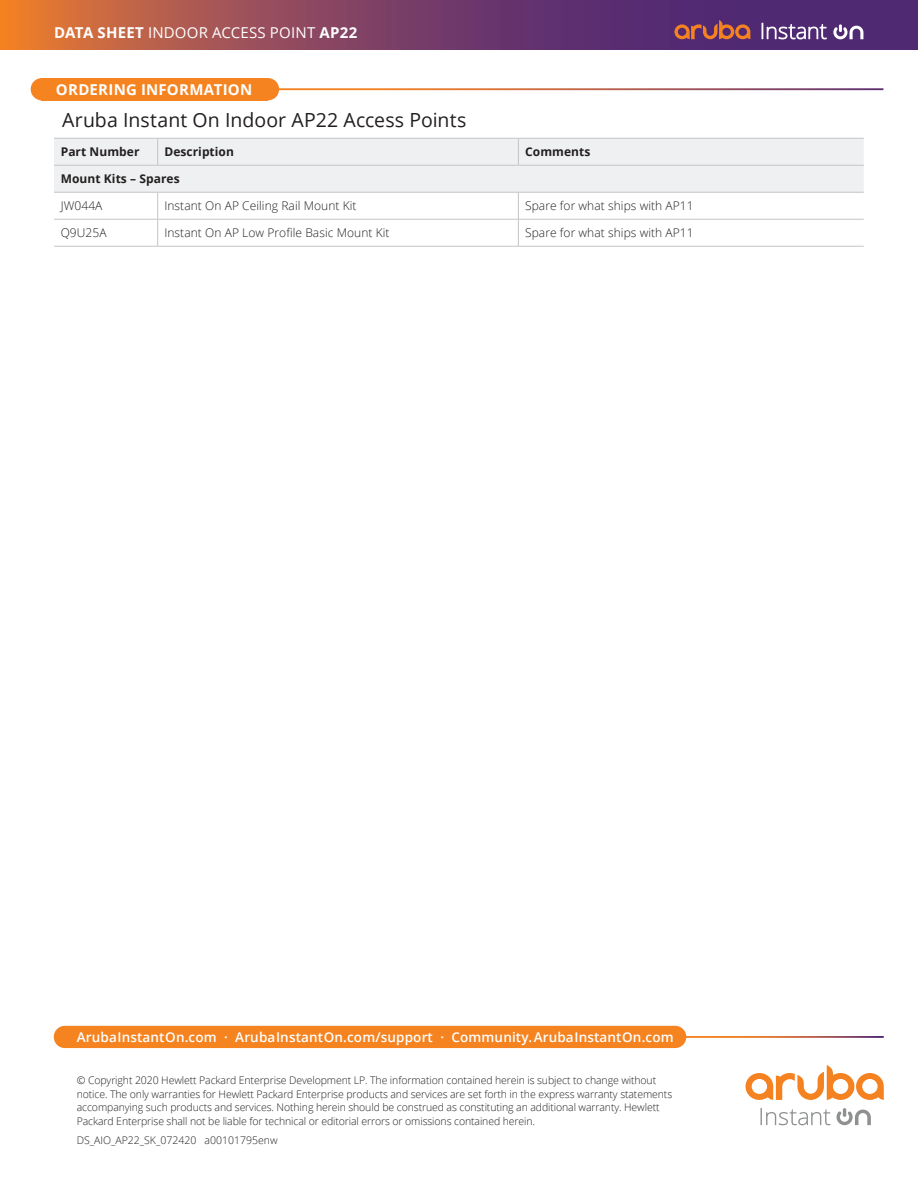
<style>
.page{position:relative;width:918px;height:1188px;background:#fff}
.page>*{position:absolute;margin:0;border:0;box-sizing:border-box;transform-origin:0 0}
.Chart__Title_10_14_B{font:19.5px "Open Sans";letter-spacing:.005em;color:#231f20}
.t1{font:15px "Open Sans";letter-spacing:.015em;color:#fff}
.Body__Head_10_14_Bol{font:700 15px "Open Sans";letter-spacing:.015em;color:#fff}
.t2{font:600 13.5px "Open Sans";letter-spacing:.01em;color:#fff}
.Chart__Text_7_9Light{font:300 12px "Open Sans";letter-spacing:.005em;color:#231f20}
.Chart__Row_Head_8_10{font:700 12px "Open Sans";letter-spacing:.005em;color:#231f20}
.Chart__Text_8_10_Lig{font:700 12px "Open Sans";letter-spacing:.005em;color:#231f20}
.t3{font:300 10.5px/13.5px "Open Sans";letter-spacing:-.01em;color:#231f20}
.s1{font-weight:700}
</style>
<div class="page">
<svg style="left:0;top:0;width:918px;height:49px;background:#824360"></svg>
<svg style="left:674px;top:20px;width:76px;height:19px"></svg>
<svg style="left:833px;top:24px;width:30px;height:15px"></svg>
<svg style="left:762px;top:23px;width:65px;height:16px"></svg>
<svg style="left:761px;top:1108px;width:110px;height:17px"></svg>
<svg style="left:746px;top:1065px;width:138px;height:35px"></svg>
<div style="left:54px;top:1026px;width:632px;height:22px;background:#f58320;border-radius:11px"></div>
<div style="left:257px;top:78px;width:22px;height:22px;background:#f58320;border-radius:50%"></div>
<div style="left:31px;top:78px;width:22px;height:22px;background:#f58320;border-radius:50%"></div>
<div style="left:42px;top:78px;width:226px;height:22px;background:#f58320"></div>
<div style="left:54px;top:139px;width:810px;height:53px;background:#eef0f1"></div>
<svg style="left:157px;top:139px;width:1px;height:26px"></svg>
<hr style="left:54px;top:138px;width:104px;height:1px;background:#c3c4c6">
<hr style="left:54px;top:219px;width:104px;height:1px;background:#c3c4c6">
<hr style="left:54px;top:246px;width:104px;height:1px;background:#c3c4c6">
<hr style="left:158px;top:138px;width:360px;height:1px;background:#c3c4c6">
<hr style="left:158px;top:219px;width:360px;height:1px;background:#c3c4c6">
<svg style="left:157px;top:193px;width:1px;height:53px"></svg>
<hr style="left:158px;top:246px;width:360px;height:1px;background:#c3c4c6">
<hr style="left:518px;top:138px;width:346px;height:1px;background:#c3c4c6">
<svg style="left:518px;top:139px;width:1px;height:26px"></svg>
<hr style="left:518px;top:219px;width:346px;height:1px;background:#c3c4c6">
<svg style="left:518px;top:193px;width:1px;height:53px"></svg>
<hr style="left:518px;top:246px;width:346px;height:1px;background:#c3c4c6">
<hr style="left:54px;top:165px;width:104px;height:1px;background:#c3c4c6">
<hr style="left:158px;top:165px;width:360px;height:1px;background:#c3c4c6">
<hr style="left:518px;top:165px;width:346px;height:1px;background:#c3c4c6">
<hr style="left:54px;top:192px;width:104px;height:1px;background:#c3c4c6">
<hr style="left:158px;top:192px;width:360px;height:1px;background:#c3c4c6">
<hr style="left:518px;top:192px;width:346px;height:1px;background:#c3c4c6">
<h2 class="t1" style="left:54px;top:23px;width:305px"><span class="s1">DATA SHEET</span> INDOOR ACCESS POINT <span class="s1">AP22</span></h2>
<p class="Body__Head_10_14_Bol" style="left:56px;top:79px;width:198px">ORDERING INFORMATION</p>
<p class="Chart__Title_10_14_B" style="left:62px;top:106px;width:406px">Aruba Instant On Indoor AP22 Access Points</p>
<p class="Chart__Row_Head_8_10" style="left:61px;top:144px;width:80px">Part Number</p>
<p class="Chart__Row_Head_8_10" style="left:164px;top:144px;width:71px">Description</p>
<p class="Chart__Row_Head_8_10" style="left:525px;top:144px;width:67px">Comments</p>
<p class="Chart__Text_8_10_Lig" style="left:61px;top:171px;width:120px">Mount Kits – Spares</p>
<p class="Chart__Text_7_9Light" style="left:61px;top:198px;width:43px">JW044A</p>
<p class="Chart__Text_7_9Light" style="left:164px;top:198px;width:194px">Instant On AP Ceiling Rail Mount Kit</p>
<p class="Chart__Text_7_9Light" style="left:525px;top:198px;width:170px">Spare for what ships with AP11</p>
<p class="Chart__Text_7_9Light" style="left:61px;top:225px;width:47px">Q9U25A</p>
<p class="Chart__Text_7_9Light" style="left:164px;top:225px;width:227px">Instant On AP Low Profile Basic Mount Kit</p>
<p class="Chart__Text_7_9Light" style="left:525px;top:225px;width:170px">Spare for what ships with AP11</p>
<p class="t2" style="left:77px;top:1028px;width:598px">ArubaInstantOn.com · ArubaInstantOn.com/support · Community.ArubaInstantOn.com</p>
<p class="t3" style="left:77px;top:1074px;width:597px">© Copyright 2020 Hewlett Packard Enterprise Development LP. The information contained herein is subject to change without notice. The only warranties for Hewlett Packard Enterprise products and services are set forth in the express warranty statements accompanying such products and services. Nothing herein should be construed as constituting an additional warranty. Hewlett Packard Enterprise shall not be liable for technical or editorial errors or omissions contained herein.</p>
<p class="t3" style="left:77px;top:1133px;width:202px">DS_AIO_AP22_SK_072420 a00101795enw</p>
</div>
